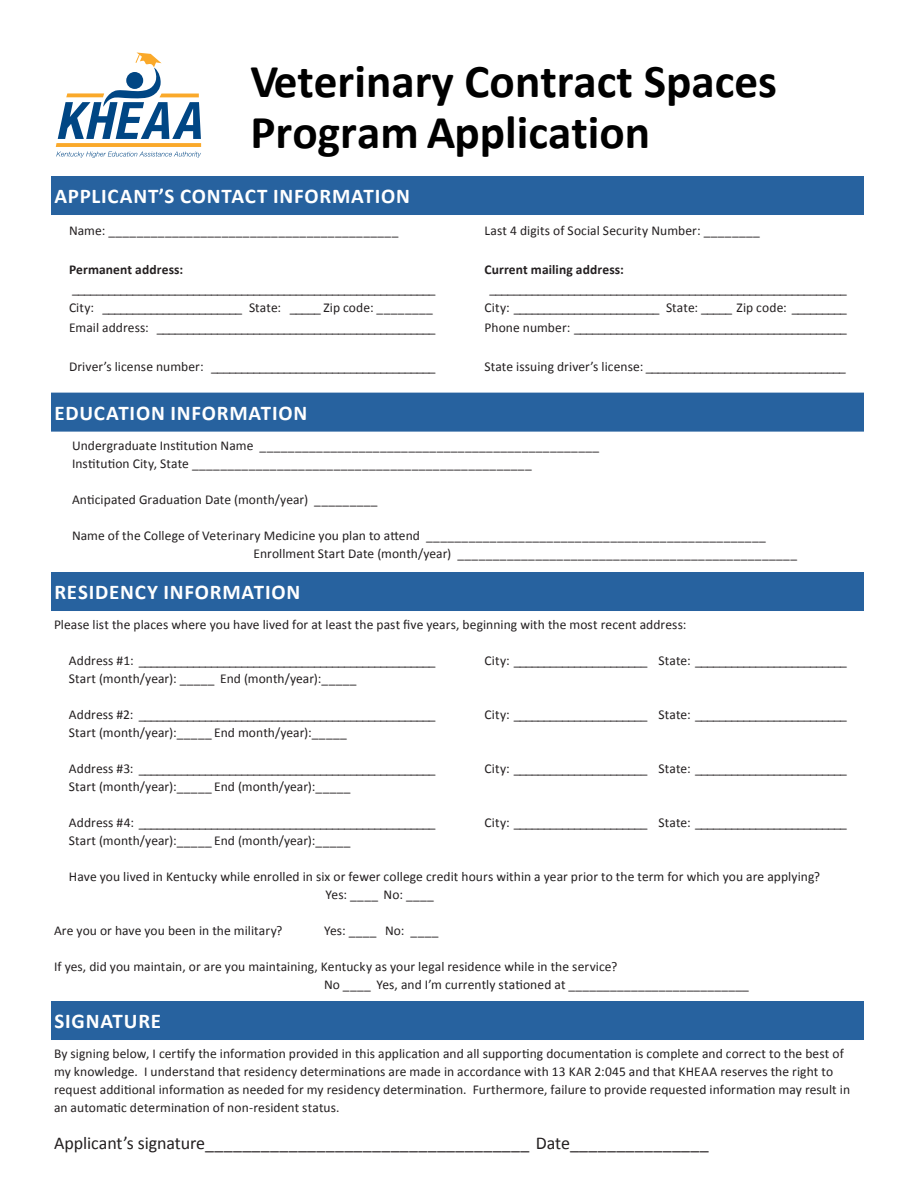
<style>
.page{position:relative;width:918px;height:1188px;background:#fff}
.page>*{position:absolute;margin:0;border:0;box-sizing:border-box;transform-origin:0 0}
.t1{font:700 47.25px/51px "Calibri";color:#000}
.t2{font:700 21px "Calibri";letter-spacing:.035em;color:#fff}
.t3{font:18px "Calibri";letter-spacing:-.01em;color:#231f20}
.t4{font:13.5px/18px "Calibri";letter-spacing:.005em;color:#231f20}
.t5{font:italic 13.5px "Calibri";color:#231f20}
.t6{font:700 13.5px "Calibri";letter-spacing:.01em;color:#231f20}
.s1{font-style:normal}
</style>
<div class="page">
<svg style="left:56px;top:52px;width:145px;height:106px"></svg>
<div style="left:51px;top:176px;width:813px;height:39px;background:#27629f"></div>
<div style="left:51px;top:393px;width:813px;height:39px;background:#27629f"></div>
<div style="left:51px;top:572px;width:813px;height:39px;background:#27629f"></div>
<div style="left:51px;top:1001px;width:813px;height:39px;background:#27629f"></div>
<h1 class="t1" style="left:251px;top:53px;width:528px">Veterinary Contract Spaces<br>Program Application</h1>
<h2 class="t2" style="left:54px;top:183px;width:357px">APPLICANT’S CONTACT INFORMATION</h2>
<p class="t4" style="left:69px;top:220px;width:331px">Name: _________________________________________</p>
<p class="t4" style="left:485px;top:220px;width:277px">Last 4 digits of Social Security Number: ________</p>
<p class="t6" style="left:69px;top:261px;width:116px">Permanent address:</p>
<p class="t6" style="left:485px;top:261px;width:141px">Current mailing address:</p>
<p class="t4" style="left:72px;top:279px;width:365px">____________________________________________________________</p>
<p class="t4" style="left:489px;top:279px;width:359px">___________________________________________________________</p>
<p class="t4" style="left:69px;top:298px;width:365px">City: _______________________ State: _____ Zip code: ________</p>
<p class="t4" style="left:485px;top:298px;width:364px">City: ________________________ State: _____ Zip code: _________</p>
<p class="t4" style="left:69px;top:318px;width:368px">Email address: ______________________________________________</p>
<p class="t4" style="left:485px;top:318px;width:364px">Phone number: _____________________________________________</p>
<p class="t4" style="left:69px;top:357px;width:368px">Driver’s license number: _____________________________________</p>
<p class="t5" style="left:485px;top:358px;width:364px"><span class="s1">State issuing driver’s license:</span> _________________________________</p>
<h2 class="t2" style="left:54px;top:400px;width:254px">EDUCATION INFORMATION</h2>
<p class="t4" style="left:72px;top:435px;width:529px">Undergraduate Institution Name ________________________________________________<br>Institution City, State ________________________________________________</p>
<p class="t4" style="left:72px;top:489px;width:307px">Anticipated Graduation Date (month/year) _________</p>
<p class="t4" style="left:254px;top:525px;width:545px;text-indent:-182px">Name of the College of Veterinary Medicine you plan to attend ________________________________________________<br>Enrollment Start Date (month/year) ________________________________________________</p>
<h2 class="t2" style="left:54px;top:579px;width:248px">RESIDENCY INFORMATION</h2>
<p class="t4" style="left:54px;top:615px;width:634px">Please list the places where you have lived for at least the past five years, beginning with the most recent address:</p>
<p class="t4" style="left:69px;top:651px;width:368px">Address #1: _________________________________________________</p>
<p class="t4" style="left:485px;top:651px;width:364px">City: ______________________ State: _________________________</p>
<p class="t4" style="left:69px;top:669px;width:289px">Start (month/year): _____ End (month/year):_____</p>
<p class="t4" style="left:69px;top:705px;width:368px">Address #2: _________________________________________________</p>
<p class="t4" style="left:485px;top:705px;width:364px">City: ______________________ State: _________________________</p>
<p class="t4" style="left:69px;top:723px;width:279px">Start (month/year):_____ End month/year):_____</p>
<p class="t4" style="left:69px;top:759px;width:368px">Address #3: _________________________________________________</p>
<p class="t4" style="left:485px;top:759px;width:364px">City: ______________________ State: _________________________</p>
<p class="t4" style="left:69px;top:777px;width:283px">Start (month/year):_____ End (month/year):_____</p>
<p class="t4" style="left:69px;top:813px;width:368px">Address #4: _________________________________________________</p>
<p class="t4" style="left:485px;top:813px;width:364px">City: ______________________ State: _________________________</p>
<p class="t4" style="left:69px;top:831px;width:283px">Start (month/year):_____ End (month/year):_____</p>
<p class="t4" style="left:325px;top:867px;width:496px;text-indent:-256px">Have you lived in Kentucky while enrolled in six or fewer college credit hours within a year prior to the term for which you are applying?<br>Yes: ____ No: ____</p>
<p class="t4" style="left:54px;top:921px;width:230px">Are you or have you been in the military?</p>
<p class="t4" style="left:324px;top:921px;width:116px">Yes: ____ No: ____</p>
<p class="t4" style="left:324px;top:957px;width:427px;text-indent:-270px">If yes, did you maintain, or are you maintaining, Kentucky as your legal residence while in the service?<br>No ____ Yes, and I’m currently stationed at __________________________</p>
<h2 class="t2" style="left:54px;top:1008px;width:108px">SIGNATURE</h2>
<p class="t4" style="left:54px;top:1044px;width:798px">By signing below, I certify the information provided in this application and all supporting documentation is complete and correct to the best of my knowledge. I understand that residency determinations are made in accordance with 13 KAR 2:045 and that KHEAA reserves the right to request additional information as needed for my residency determination. Furthermore, failure to provide requested information may result in an automatic determination of non-resident status.</p>
<h3 class="t3" style="left:54px;top:1131px;width:656px">Applicant’s signature___________________________________ Date_______________</h3>
</div>
